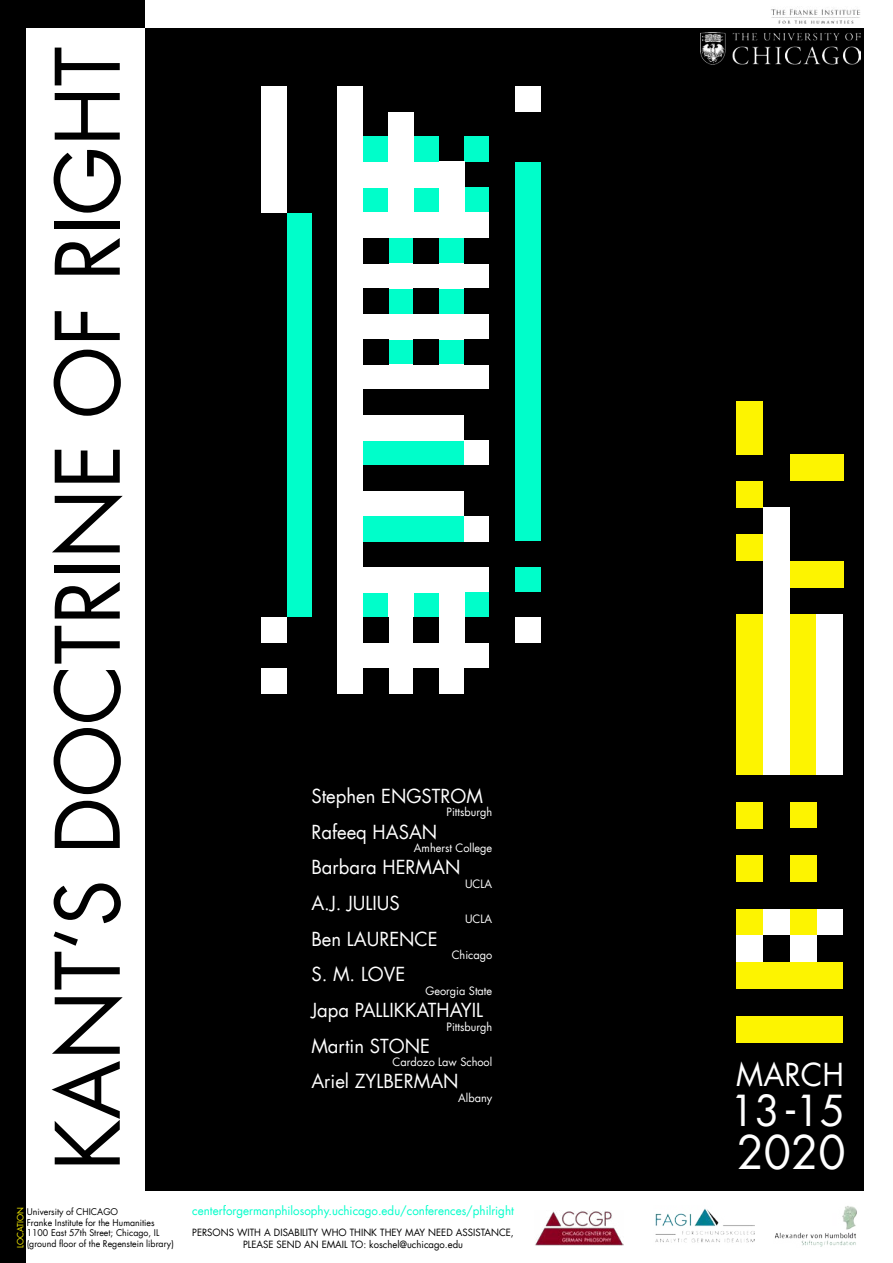
<style>
.page{position:relative;width:893px;height:1263px;background:#000}
.page>*{position:absolute;margin:0;border:0;box-sizing:border-box;transform-origin:0 0}
.t1{font:86.25px "Futura";color:#000}
.t2{font:45.3px "Futura";color:#fff}
.t3{font:41.78px "Futura";color:#fff}
.t4{font:30.97px "Futura";color:#fff}
.t5{font:18.9px "Futura";color:#fff}
.t6{font:11.85px "Futura";color:#00feca}
.t7{font:11.25px "Futura";color:#fff}
.t8{font:9.75px/11.7px "Futura";color:#000;text-align:center}
.t9{font:9px/10.8px "Futura";color:#000}
.t10{font:8.48px "Futura";color:#fdf400}
.s1{font-size:44.4px}
</style>
<div class="page">
<div style="left:19px;top:0;width:126px;height:1263px;background:#fff"></div>
<div style="left:0;top:0;width:893px;height:27px;background:#fff"></div>
<div style="left:864px;top:0;width:29px;height:1263px;background:#fff"></div>
<div style="left:0;top:1191px;width:893px;height:72px;background:#fff"></div>
<img style="left:774px;top:1206px;width:83px;height:41px">
<img style="left:655px;top:1208px;width:100px;height:35px">
<img style="left:535px;top:1211px;width:88px;height:35px">
<img style="left:700px;top:32px;width:160px;height:33px">
<img style="left:771px;top:6px;width:89px;height:18px">
<div style="left:0;top:0;width:26px;height:1263px;background:#000"></div>
<div style="left:0;top:0;width:145px;height:27px;background:#000"></div>
<div style="left:363px;top:137px;width:25px;height:25px;background:#00feca"></div>
<div style="left:414px;top:137px;width:25px;height:25px;background:#00feca"></div>
<div style="left:464px;top:137px;width:26px;height:25px;background:#00feca"></div>
<div style="left:515px;top:162px;width:25px;height:25px;background:#00feca"></div>
<div style="left:363px;top:187px;width:25px;height:26px;background:#00feca"></div>
<div style="left:414px;top:187px;width:25px;height:26px;background:#00feca"></div>
<div style="left:464px;top:187px;width:26px;height:26px;background:#00feca"></div>
<div style="left:515px;top:187px;width:25px;height:26px;background:#00feca"></div>
<div style="left:287px;top:213px;width:25px;height:405px;background:#00feca"></div>
<div style="left:515px;top:213px;width:25px;height:25px;background:#00feca"></div>
<div style="left:388px;top:238px;width:26px;height:25px;background:#00feca"></div>
<div style="left:439px;top:238px;width:25px;height:25px;background:#00feca"></div>
<div style="left:515px;top:238px;width:25px;height:25px;background:#00feca"></div>
<div style="left:515px;top:263px;width:25px;height:26px;background:#00feca"></div>
<div style="left:388px;top:289px;width:26px;height:25px;background:#00feca"></div>
<div style="left:439px;top:289px;width:25px;height:25px;background:#00feca"></div>
<div style="left:515px;top:289px;width:25px;height:25px;background:#00feca"></div>
<div style="left:515px;top:314px;width:25px;height:25px;background:#00feca"></div>
<div style="left:388px;top:339px;width:26px;height:25px;background:#00feca"></div>
<div style="left:439px;top:339px;width:25px;height:25px;background:#00feca"></div>
<div style="left:515px;top:339px;width:25px;height:25px;background:#00feca"></div>
<div style="left:515px;top:364px;width:25px;height:26px;background:#00feca"></div>
<div style="left:515px;top:390px;width:25px;height:25px;background:#00feca"></div>
<div style="left:515px;top:415px;width:25px;height:25px;background:#00feca"></div>
<div style="left:363px;top:440px;width:101px;height:26px;background:#00feca"></div>
<div style="left:515px;top:440px;width:25px;height:26px;background:#00feca"></div>
<div style="left:515px;top:466px;width:25px;height:25px;background:#00feca"></div>
<div style="left:515px;top:491px;width:25px;height:25px;background:#00feca"></div>
<div style="left:515px;top:516px;width:25px;height:26px;background:#00feca"></div>
<div style="left:515px;top:567px;width:25px;height:25px;background:#00feca"></div>
<div style="left:363px;top:592px;width:25px;height:26px;background:#00feca"></div>
<div style="left:414px;top:592px;width:25px;height:26px;background:#00feca"></div>
<div style="left:515px;top:86px;width:25px;height:25px;background:#fff"></div>
<div style="left:388px;top:111px;width:26px;height:26px;background:#fff"></div>
<div style="left:388px;top:136px;width:26px;height:89px;background:#fff"></div>
<div style="left:344px;top:162px;width:120px;height:25px;background:#fff"></div>
<div style="left:439px;top:187px;width:25px;height:26px;background:#fff"></div>
<div style="left:350px;top:213px;width:140px;height:25px;background:#fff"></div>
<div style="left:350px;top:263px;width:140px;height:26px;background:#fff"></div>
<div style="left:350px;top:314px;width:140px;height:25px;background:#fff"></div>
<div style="left:350px;top:364px;width:140px;height:26px;background:#fff"></div>
<div style="left:350px;top:415px;width:114px;height:25px;background:#fff"></div>
<div style="left:351px;top:491px;width:113px;height:25px;background:#fff"></div>
<div style="left:352px;top:567px;width:138px;height:25px;background:#fff"></div>
<div style="left:464px;top:592px;width:26px;height:26px;background:#00feca"></div>
<div style="left:262px;top:668px;width:25px;height:26px;background:#fff"></div>
<div style="left:352px;top:643px;width:138px;height:25px;background:#fff"></div>
<div style="left:388px;top:580px;width:26px;height:114px;background:#fff"></div>
<div style="left:439px;top:585px;width:25px;height:109px;background:#fff"></div>
<div style="left:515px;top:618px;width:25px;height:25px;background:#fff"></div>
<div style="left:464px;top:440px;width:26px;height:26px;background:#fff"></div>
<div style="left:363px;top:516px;width:101px;height:26px;background:#00feca"></div>
<div style="left:464px;top:516px;width:26px;height:26px;background:#fff"></div>
<div style="left:262px;top:86px;width:25px;height:127px;background:#fff"></div>
<div style="left:338px;top:86px;width:25px;height:608px;background:#fff"></div>
<div style="left:817px;top:909px;width:26px;height:26px;background:#fff"></div>
<div style="left:736px;top:481px;width:27px;height:27px;background:#fdf400"></div>
<div style="left:736px;top:534px;width:27px;height:27px;background:#fdf400"></div>
<div style="left:736px;top:909px;width:27px;height:26px;background:#fdf400"></div>
<div style="left:763px;top:909px;width:27px;height:26px;background:#fff"></div>
<div style="left:736px;top:935px;width:27px;height:27px;background:#fff"></div>
<div style="left:736px;top:401px;width:27px;height:53px;background:#fdf400"></div>
<div style="left:790px;top:454px;width:53px;height:27px;background:#fdf400"></div>
<div style="left:790px;top:561px;width:53px;height:27px;background:#fdf400"></div>
<div style="left:736px;top:802px;width:27px;height:27px;background:#fdf400"></div>
<div style="left:790px;top:802px;width:27px;height:27px;background:#fdf400"></div>
<div style="left:736px;top:855px;width:27px;height:27px;background:#fdf400"></div>
<div style="left:790px;top:855px;width:27px;height:27px;background:#fdf400"></div>
<div style="left:790px;top:909px;width:27px;height:26px;background:#fdf400"></div>
<div style="left:790px;top:935px;width:27px;height:27px;background:#fff"></div>
<div style="left:763px;top:508px;width:27px;height:267px;background:#fff"></div>
<div style="left:736px;top:615px;width:27px;height:160px;background:#fdf400"></div>
<div style="left:790px;top:615px;width:27px;height:160px;background:#fdf400"></div>
<div style="left:817px;top:615px;width:26px;height:160px;background:#fff"></div>
<div style="left:736px;top:962px;width:107px;height:27px;background:#fdf400"></div>
<div style="left:736px;top:1016px;width:107px;height:26px;background:#fdf400"></div>
<div style="left:262px;top:618px;width:25px;height:25px;background:#fff"></div>
<h1 class="t1" style="left:33px;top:1171px;width:1125px;rotate:-90deg">KANT‘S DOCTRINE OF RIGHT</h1>
<p class="t9" style="left:27px;top:1206px;width:134px">University of CHICAGO<br>Franke Institute for the Humanities<br>1100 East 57th Street; Chicago, IL</p>
<p class="t10" style="left:15px;top:1248px;width:42px;rotate:-90deg">LOCATION</p>
<p class="t9" style="left:27px;top:1238px;width:149px">(ground floor of the Regenstein library)</p>
<h3 class="t5" style="left:311px;top:784px;width:173px">Stephen ENGSTROM</h3>
<p class="t7" style="left:446px;top:805px;width:47px">Pittsburgh</p>
<h3 class="t5" style="left:311px;top:819px;width:127px">Rafeeq HASAN</h3>
<p class="t7" style="left:414px;top:841px;width:80px">Amherst College</p>
<h3 class="t5" style="left:311px;top:855px;width:151px">Barbara HERMAN</h3>
<p class="t7" style="left:465px;top:876px;width:29px">UCLA</p>
<h3 class="t5" style="left:311px;top:891px;width:90px">A.J. JULIUS</h3>
<p class="t7" style="left:465px;top:912px;width:29px">UCLA</p>
<h3 class="t5" style="left:311px;top:927px;width:128px">Ben LAURENCE</h3>
<p class="t7" style="left:452px;top:948px;width:42px">Chicago</p>
<h3 class="t5" style="left:311px;top:962px;width:95px">S. M. LOVE</h3>
<p class="t7" style="left:425px;top:983px;width:68px">Georgia State</p>
<h3 class="t5" style="left:311px;top:998px;width:173px">Japa PALLIKKATHAYIL</h3>
<p class="t7" style="left:446px;top:1019px;width:47px">Pittsburgh</p>
<h3 class="t5" style="left:311px;top:1034px;width:120px">Martin STONE</h3>
<p class="t7" style="left:393px;top:1055px;width:101px">Cardozo Law School</p>
<h3 class="t5" style="left:311px;top:1069px;width:149px">Ariel ZYLBERMAN</h3>
<p class="t7" style="left:458px;top:1090px;width:36px">Albany</p>
<h3 class="t6" style="left:192px;top:1203px;width:323px">centerforgermanphilosophy.uchicago.edu/conferences/philright</h3>
<p class="t8" style="left:192px;top:1226px;width:323px">PERSONS WITH A DISABILITY WHO THINK THEY MAY NEED ASSISTANCE,<br>PLEASE SEND AN EMAIL TO: koschel@uchicago.edu</p>
<h3 class="t4" style="left:736px;top:1054px;width:109px">MARCH</h3>
<h3 class="t3" style="left:730px;top:1084px;width:117px">13<span class="s1">-</span>15</h3>
<h2 class="t2" style="left:737px;top:1123px;width:110px">2020</h2>
</div>
